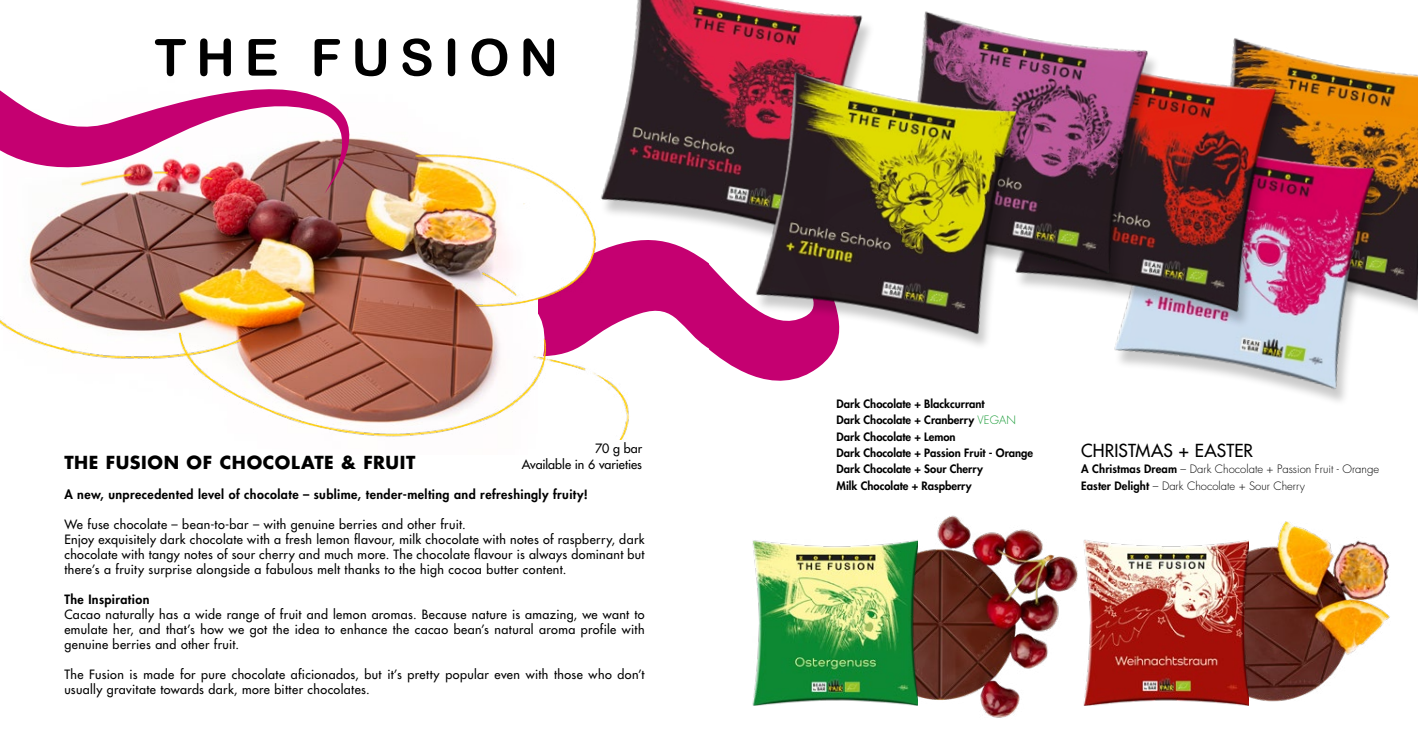
<style>
.page{position:relative;width:1418px;height:745px;background:#fff}
.page>*{position:absolute;margin:0;border:0;box-sizing:border-box;transform-origin:0 0}
.t1{font:700 17.5px "Futura Std";letter-spacing:.035em;color:#000}
.t2{font:500 17.5px "Futura Std";letter-spacing:.005em;color:#000}
.t3{font:500 12.5px/15px "Futura Std";letter-spacing:.03em;color:#000}
.t4{font:800 12.5px "Futura Std";letter-spacing:.035em;color:#000}
.t5{font:500 12.5px "Futura Std";letter-spacing:-.005em;color:#000}
.t6{font:800 11.25px/16.2px "Futura Std";color:#000}
.t7{font:300 11.25px/16.2px "Futura Std";color:#000}
.s1{font-weight:300;color:#159a34}
.s2{font-weight:800}
</style>
<div class="page">
<svg style="left:709px;top:274px;width:114px;height:107px;fill:#c50071"></svg>
<img style="left:1290px;top:53px;width:127px;height:258px">
<svg style="left:634px;top:274px;width:75px;height:75px"></svg>
<img style="left:1114px;top:127px;width:289px;height:275px">
<img style="left:1114px;top:38px;width:176px;height:305px">
<img style="left:923px;top:11px;width:238px;height:295px">
<img style="left:626px;top:0;width:244px;height:274px">
<div style="left:754px;top:76px;width:276px;height:274px;background:#000;opacity:.21"></div>
<img style="left:719px;top:36px;width:304px;height:328px">
<img style="left:0;top:99px;width:634px;height:339px">
<img style="left:1239px;top:521px;width:151px;height:185px">
<img style="left:1083px;top:539px;width:165px;height:166px">
<img style="left:910px;top:515px;width:168px;height:203px">
<img style="left:752px;top:539px;width:165px;height:166px">
<svg style="left:155px;top:38px;width:399px;height:38px"></svg>
<svg style="left:0;top:71px;width:374px;height:123px"></svg>
<p class="t3" style="left:595px;top:440px;width:48px">70 g bar</p>
<h1 class="t1" style="left:64px;top:450px;width:352px">THE FUSION OF CHOCOLATE &amp; FRUIT</h1>
<p class="t5" style="left:522px;top:456px;width:122px">Available in 6 varieties</p>
<p class="t4" style="left:64px;top:485px;width:525px">A new, unprecedented level of chocolate – sublime, tender-melting and refreshingly fruity!</p>
<p class="t3" style="left:64px;top:516px;width:581px">We fuse chocolate – bean-to-bar – with genuine berries and other fruit.<br>Enjoy exquisitely dark chocolate with a fresh lemon flavour, milk chocolate with notes of raspberry, dark chocolate with tangy notes of sour cherry and much more. The chocolate flavour is always dominant but there’s a fruity surprise alongside a fabulous melt thanks to the high cocoa butter content.</p>
<p class="t4" style="left:64px;top:590px;width:87px">The Inspiration</p>
<p class="t3" style="left:64px;top:606px;width:581px;text-align:justify">Cacao naturally has a wide range of fruit and lemon aromas. Because nature is amazing, we want to emulate her, and that’s how we got the idea to enhance the cacao bean’s natural aroma profile with genuine berries and other fruit.</p>
<p class="t3" style="left:64px;top:666px;width:581px">The Fusion is made for pure chocolate aficionados, but it’s pretty popular even with those who don’t usually gravitate towards dark, more bitter chocolates.</p>
<p class="t6" style="left:836px;top:395px;width:198px">Dark Chocolate + Blackcurrant<br>Dark Chocolate + Cranberry <span class="s1">VEGAN<br></span>Dark Chocolate + Lemon<br>Dark Chocolate + Passion Fruit - Orange<br>Dark Chocolate + Sour Cherry<br>Milk Chocolate + Raspberry</p>
<h1 class="t2" style="left:1081px;top:439px;width:173px">CHRISTMAS + EASTER</h1>
<p class="t7" style="left:1081px;top:461px;width:299px"><span class="s2">A Christmas Dream</span> – Dark Chocolate + Passion Fruit - Orange<br><span class="s2">Easter Delight</span> – Dark Chocolate + Sour Cherry</p>
</div>
